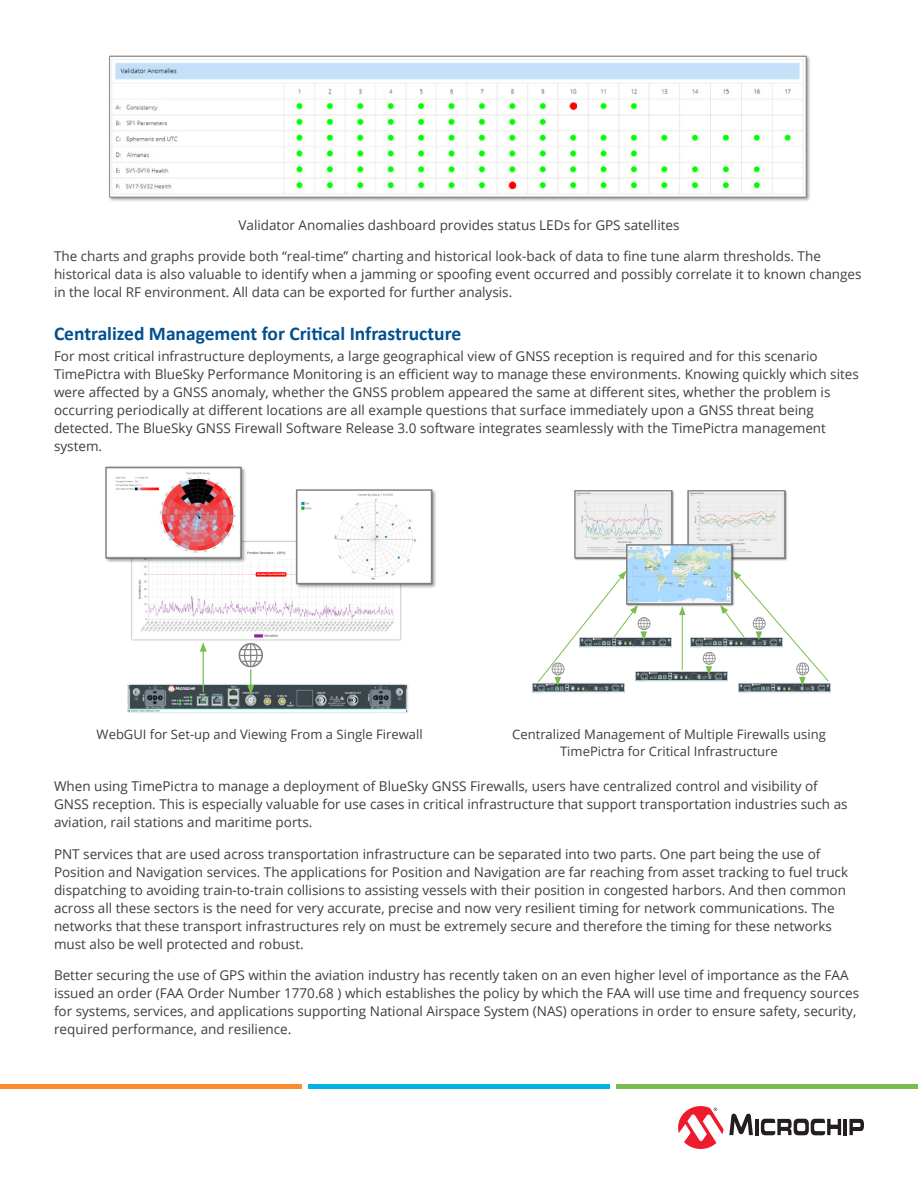
<style>
.page{position:relative;width:918px;height:1188px;background:#fff}
.page>*{position:absolute;margin:0;border:0;box-sizing:border-box;transform-origin:0 0}
.SUBHEAD1{font:700 19.5px "Calibri";color:#005090}
.BODY_TEXT{font:13.5px/18px "Open Sans";color:#3e3e3f}
.BODY_TEXT-2{font:13.05px/17.4px "Open Sans";color:#3e3e3f;text-align:center}
</style>
<div class="page">
<svg style="left:729px;top:1114px;width:24px;height:21px"></svg>
<hr style="left:755px;top:1119px;width:4px;height:16px;background:#231f20">
<hr style="left:844px;top:1119px;width:3px;height:16px;background:#231f20">
<svg style="left:849px;top:1119px;width:15px;height:16px"></svg>
<svg style="left:761px;top:1118px;width:80px;height:17px"></svg>
<svg style="left:678px;top:1106px;width:45px;height:43px"></svg>
<div style="left:0;top:1084px;width:301px;height:5px;background:#ff8c2c"></div>
<div style="left:308px;top:1084px;width:301px;height:5px;background:#00b5e6"></div>
<div style="left:616px;top:1084px;width:302px;height:5px;background:#77be4e"></div>
<img style="left:109px;top:55px;width:701px;height:146px">
<img style="left:574px;top:490px;width:100px;height:71px">
<img style="left:687px;top:490px;width:100px;height:71px">
<img style="left:626px;top:543px;width:110px;height:64px">
<img style="left:650px;top:671px;width:53px;height:11px">
<img style="left:690px;top:637px;width:13px;height:11px">
<img style="left:738px;top:683px;width:93px;height:10px">
<img style="left:650px;top:637px;width:22px;height:11px">
<img style="left:532px;top:683px;width:93px;height:10px">
<svg style="left:537px;top:571px;width:113px;height:115px"></svg>
<hr style="left:682px;top:613px;width:1px;height:57px;background:#77be4e">
<svg style="left:679px;top:606px;width:7px;height:9px"></svg>
<svg style="left:703px;top:571px;width:126px;height:115px"></svg>
<img style="left:131px;top:541px;width:271px;height:100px">
<img style="left:105px;top:466px;width:142px;height:98px">
<img style="left:127px;top:679px;width:282px;height:35px">
<img style="left:295px;top:489px;width:141px;height:101px">
<hr style="left:203px;top:649px;width:1px;height:43px;background:#77be4e">
<svg style="left:200px;top:642px;width:7px;height:10px"></svg>
<svg style="left:239px;top:643px;width:24px;height:52px"></svg>
<p class="BODY_TEXT" style="left:238px;top:216px;width:443px">Validator Anomalies dashboard provides status LEDs for GPS satellites</p>
<p class="BODY_TEXT" style="left:54px;top:247px;width:809px">The charts and graphs provide both “real-time” charting and historical look-back of data to fine tune alarm thresholds. The historical data is also valuable to identify when a jamming or spoofing event occurred and possibly correlate it to known changes in the local RF environment. All data can be exported for further analysis.</p>
<p class="SUBHEAD1" style="left:54px;top:321px;width:409px">Centralized Management for Critical Infrastructure</p>
<p class="BODY_TEXT" style="left:54px;top:347px;width:806px">For most critical infrastructure deployments, a large geographical view of GNSS reception is required and for this scenario TimePictra with BlueSky Performance Monitoring is an efficient way to manage these environments. Knowing quickly which sites were affected by a GNSS anomaly, whether the GNSS problem appeared the same at different sites, whether the problem is occurring periodically at different locations are all example questions that surface immediately upon a GNSS threat being detected. The BlueSky GNSS Firewall Software Release 3.0 software integrates seamlessly with the TimePictra management system.</p>
<p class="BODY_TEXT-2" style="left:97px;top:725px;width:328px">WebGUI for Set-up and Viewing From a Single Firewall</p>
<p class="BODY_TEXT-2" style="left:512px;top:725px;width:315px">Centralized Management of Multiple Firewalls using<br>TimePictra for Critical Infrastructure</p>
<p class="BODY_TEXT" style="left:54px;top:777px;width:795px">When using TimePictra to manage a deployment of BlueSky GNSS Firewalls, users have centralized control and visibility of<br>GNSS reception. This is especially valuable for use cases in critical infrastructure that support transportation industries such as aviation, rail stations and maritime ports.</p>
<p class="BODY_TEXT" style="left:54px;top:845px;width:796px">PNT services that are used across transportation infrastructure can be separated into two parts. One part being the use of Position and Navigation services. The applications for Position and Navigation are far reaching from asset tracking to fuel truck dispatching to avoiding train-to-train collisions to assisting vessels with their position in congested harbors. And then common across all these sectors is the need for very accurate, precise and now very resilient timing for network communications. The networks that these transport infrastructures rely on must be extremely secure and therefore the timing for these networks must also be well protected and robust.</p>
<p class="BODY_TEXT" style="left:54px;top:966px;width:807px">Better securing the use of GPS within the aviation industry has recently taken on an even higher level of importance as the FAA issued an order (FAA Order Number 1770.68 ) which establishes the policy by which the FAA will use time and frequency sources for systems, services, and applications supporting National Airspace System (NAS) operations in order to ensure safety, security, required performance, and resilience.</p>
</div>
